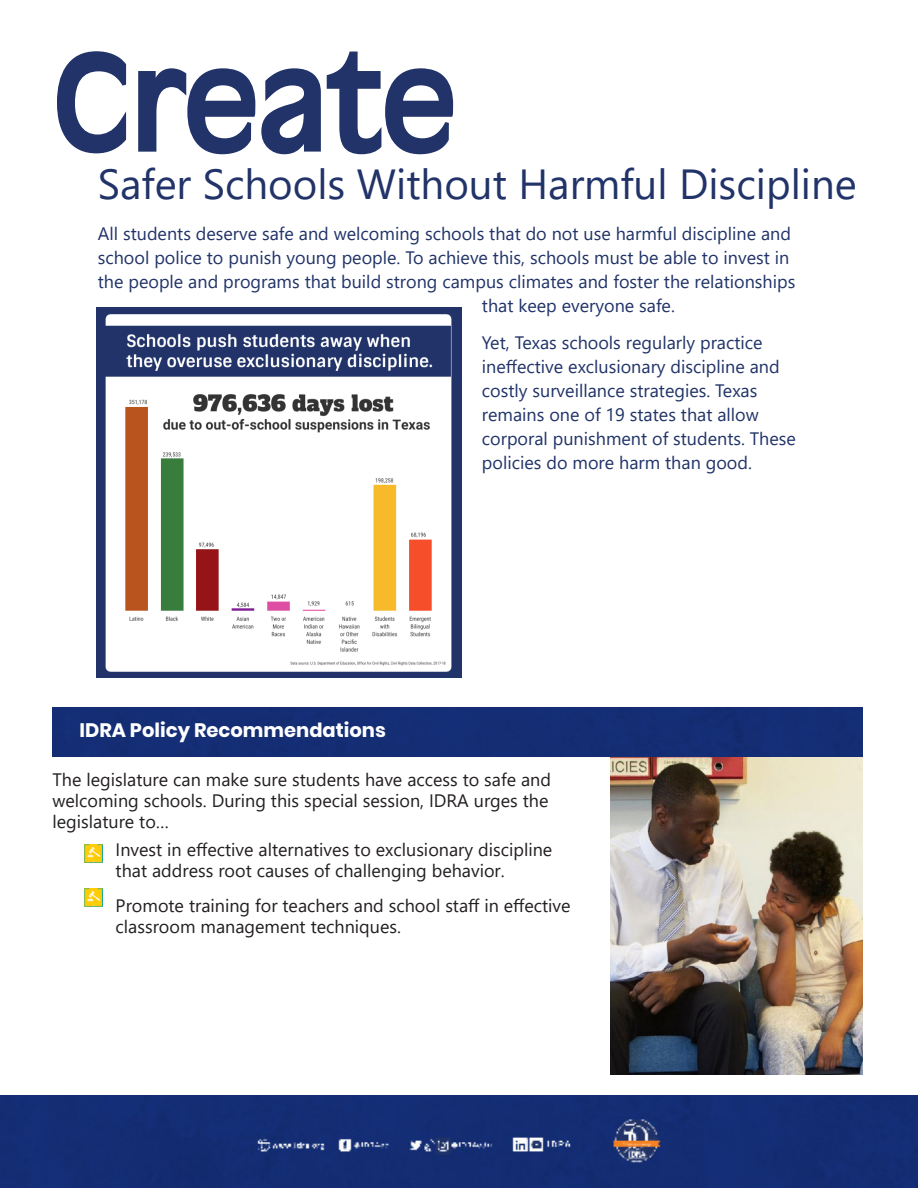
<style>
.page{position:relative;width:918px;height:1188px;background:#fff}
.page>*{position:absolute;margin:0;border:0;box-sizing:border-box;transform-origin:0 0}
.t1{font:700 127.5px "Antiqua 101";color:#213368}
.t2{font:42px "Segoe UI";color:#213368}
.t3{font:700 19.5px "Poppins";color:#fff}
.t4{font:18px/24px "Segoe UI";color:#213368}
.t5{font:18px/21px "Segoe UI";color:#231f20}
</style>
<div class="page">
<div style="left:1px;top:1095px;width:916px;height:93px;background:#142d74"></div>
<img style="left:611px;top:757px;width:251px;height:318px">
<img style="left:97px;top:307px;width:365px;height:371px">
<div style="left:52px;top:707px;width:810px;height:50px;background:#142d75"></div>
<img style="left:85px;top:844px;width:18px;height:18px">
<img style="left:85px;top:889px;width:18px;height:18px">
<p class="t1" style="left:52px;top:14px;width:406px">CREATE</p>
<p class="t2" style="left:98px;top:145px;width:760px">Safer Schools Without Harmful Discipline</p>
<p class="t4" style="left:98px;top:220px;width:695px">All students deserve safe and welcoming schools that do not use harmful discipline and</p>
<p class="t4" style="left:98px;top:244px;width:693px">school police to punish young people. To achieve this, schools must be able to invest in</p>
<p class="t4" style="left:98px;top:268px;width:699px">the people and programs that build strong campus climates and foster the relationships</p>
<p class="t4" style="left:482px;top:292px;width:195px">that keep everyone safe.</p>
<p class="t4" style="left:482px;top:329px;width:316px">Yet, Texas schools regularly practice ineffective exclusionary discipline and costly surveillance strategies. Texas remains one of 19 states that allow corporal punishment of students. These policies do more harm than good.</p>
<p class="t3" style="left:80px;top:719px;width:308px">IDRA Policy Recommendations</p>
<p class="t5" style="left:52px;top:768px;width:500px">The legislature can make sure students have access to safe and welcoming schools. During this special session, IDRA urges the legislature to…</p>
<p class="t5" style="left:116px;top:838px;width:438px">Invest in effective alternatives to exclusionary discipline that address root causes of challenging behavior.</p>
<p class="t5" style="left:116px;top:893px;width:457px">Promote training for teachers and school staff in effective classroom management techniques.</p>
</div>
